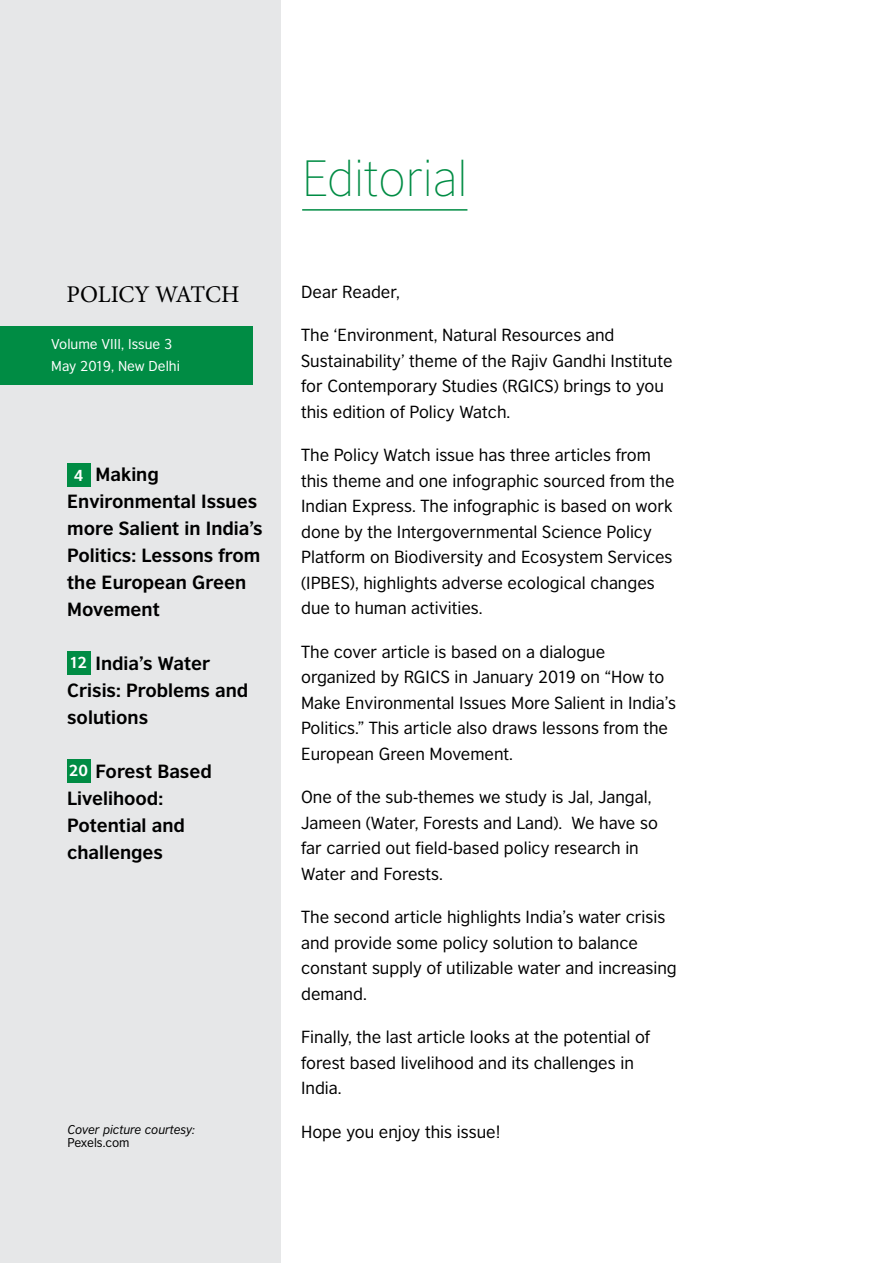
<style>
.page{position:relative;width:893px;height:1263px;background:#fff}
.page>*{position:absolute;margin:0;border:0;box-sizing:border-box;transform-origin:0 0}
.t1{font:200 48px "British Council Sans";color:#008c44}
.t2{font:24px "Minion Pro";letter-spacing:-.01em;color:#000}
.t3{font:700 18px/27px "British Council Sans";color:#000}
.t4{font:16.5px/25.5px "British Council Sans";color:#000}
.t5{font:700 15px "British Council Sans";color:#fff}
.t6{font:13.5px/22.2px "British Council Sans";color:#fff}
.t7{font:italic 12px "British Council Sans";color:#000}
.t8{font:12px "British Council Sans";color:#000}
</style>
<div class="page">
<hr style="left:302px;top:209px;width:165px;height:2px;background:#008c44">
<div style="left:0;top:0;width:281px;height:1263px;background:#e6e7e8"></div>
<div style="left:0;top:326px;width:252px;height:59px;background:#008c44"></div>
<div style="left:67px;top:463px;width:23px;height:23px;background:#008c44"></div>
<div style="left:67px;top:651px;width:23px;height:23px;background:#008c44"></div>
<div style="left:67px;top:759px;width:23px;height:23px;background:#008c44"></div>
<h2 class="t2" style="left:67px;top:278px;width:174px">POLICY WATCH</h2>
<p class="t6" style="left:51px;top:333px;width:130px">Volume VIII, Issue 3<br>May 2019, New Delhi</p>
<p class="t3" style="left:67px;top:460px;width:197px;text-indent:28px">Making<br>Environmental Issues more Salient in India’s<br>Politics: Lessons from the European Green<br>Movement</p>
<p class="t5" style="left:74px;top:466px;width:11px">4</p>
<p class="t3" style="left:67px;top:649px;width:183px;text-indent:28px">India’s Water<br>Crisis: Problems and solutions</p>
<p class="t5" style="left:69px;top:653px;width:19px">12</p>
<p class="t3" style="left:67px;top:757px;width:146px;text-indent:28px">Forest Based<br>Livelihood:<br>Potential and challenges</p>
<p class="t5" style="left:69px;top:761px;width:21px">20</p>
<p class="t7" style="left:68px;top:1122px;width:129px">Cover picture courtesy:</p>
<p class="t8" style="left:68px;top:1135px;width:64px">Pexels.com</p>
<h1 class="t1" style="left:302px;top:151px;width:167px">Editorial</h1>
<p class="t4" style="left:301px;top:279px;width:100px">Dear Reader,</p>
<p class="t4" style="left:301px;top:322px;width:373px">The ‘Environment, Natural Resources and Sustainability’ theme of the Rajiv Gandhi Institute for Contemporary Studies (RGICS) brings to you this edition of Policy Watch.</p>
<p class="t4" style="left:301px;top:442px;width:375px">The Policy Watch issue has three articles from this theme and one infographic sourced from the Indian Express. The infographic is based on work done by the Intergovernmental Science Policy Platform on Biodiversity and Ecosystem Services (IPBES), highlights adverse ecological changes due to human activities.</p>
<p class="t4" style="left:301px;top:639px;width:376px">The cover article is based on a dialogue organized by RGICS in January 2019 on “How to Make Environmental Issues More Salient in India’s Politics.” This article also draws lessons from the European Green Movement.</p>
<p class="t4" style="left:301px;top:784px;width:358px">One of the sub-themes we study is Jal, Jangal, Jameen (Water, Forests and Land). We have so far carried out field-based policy research in Water and Forests.</p>
<p class="t4" style="left:301px;top:904px;width:377px">The second article highlights India’s water crisis and provide some policy solution to balance constant supply of utilizable water and increasing demand.</p>
<p class="t4" style="left:301px;top:1024px;width:350px">Finally, the last article looks at the potential of forest based livelihood and its challenges in<br>India.</p>
<p class="t4" style="left:301px;top:1119px;width:201px">Hope you enjoy this issue!</p>
</div>
